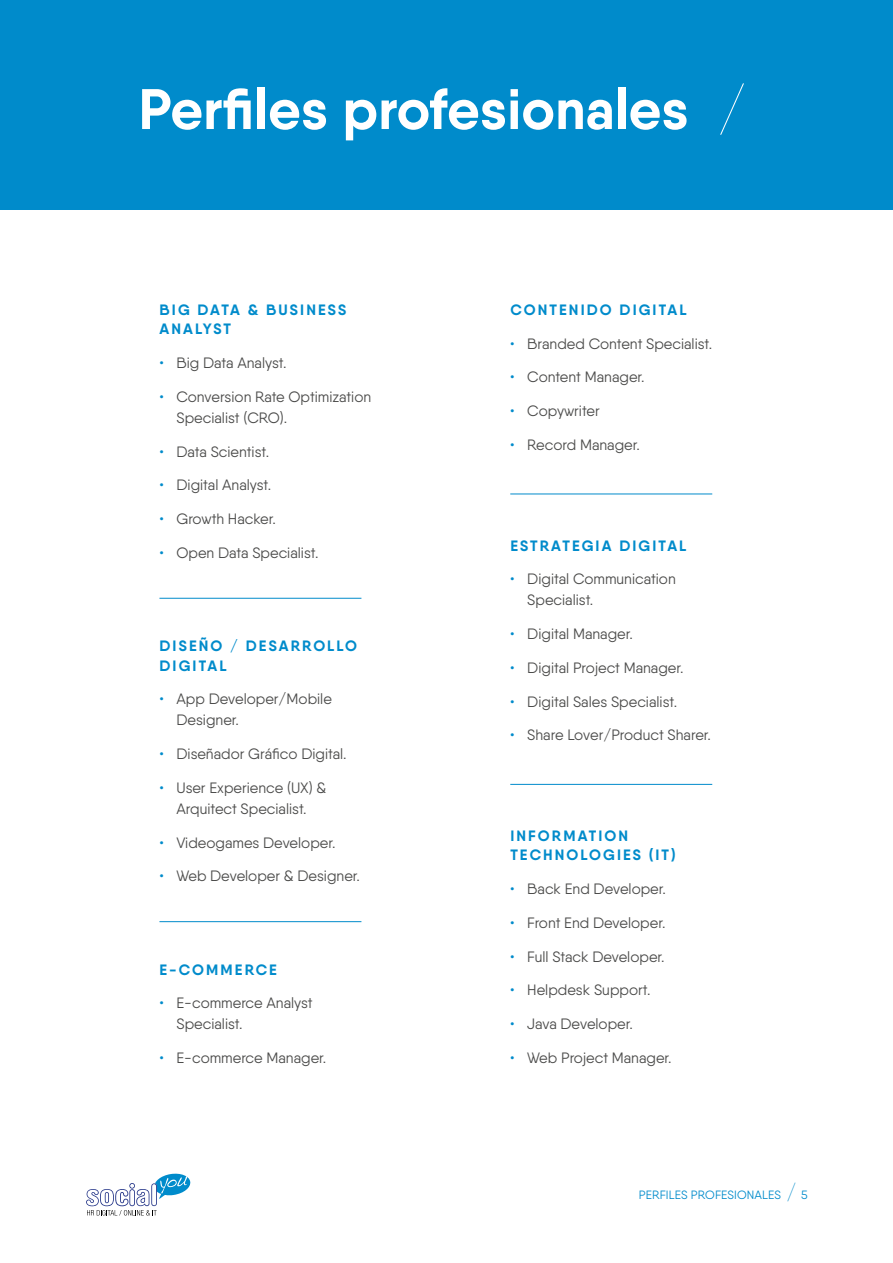
<style>
.page{position:relative;width:893px;height:1263px;background:#fff}
.page>*{position:absolute;margin:0;border:0;box-sizing:border-box;transform-origin:0 0}
.t1{font:700 57px "Qanelas";color:#fff}
.t2{font:15px/21px "Qanelas";color:#4a4a49}
.t3{font:700 15px/19.5px "Qanelas";letter-spacing:.14em;color:#008bcb}
.t4{font:12px "Qanelas";letter-spacing:.01em;color:#008bcb}
.s1{font-weight:100}
.s2{color:#008bcb}
.s3{font-family:"Uni Sans";font-weight:100;font-size:25.5px}
</style>
<div class="page">
<div style="left:0;top:0;width:893px;height:210px;background:#008bcb"></div>
<hr style="left:159px;top:598px;width:202px;height:1px;background:#008bcb">
<hr style="left:159px;top:921px;width:202px;height:1px;background:#008bcb">
<hr style="left:510px;top:494px;width:202px;height:1px;background:#008bcb">
<hr style="left:510px;top:784px;width:202px;height:1px;background:#008bcb">
<svg style="left:86px;top:1173px;width:105px;height:42px"></svg>
<h1 class="t1" style="left:138px;top:73px;width:610px">Perfiles profesionales <span class="s1">/</span></h1>
<p class="t3" style="left:160px;top:300px;width:188px">BIG DATA &amp; BUSINESS<br>ANALYST</p>
<p class="t2" style="left:159px;top:352px;width:129px"><span class="s2">•</span> Big Data Analyst.</p>
<p class="t2" style="left:176px;top:386px;width:196px;text-indent:-17px"><span class="s2">•</span> Conversion Rate Optimization<br>Specialist (CRO).</p>
<p class="t2" style="left:159px;top:441px;width:111px"><span class="s2">•</span> Data Scientist.</p>
<p class="t2" style="left:159px;top:475px;width:113px"><span class="s2">•</span> Digital Analyst.</p>
<p class="t2" style="left:159px;top:508px;width:118px"><span class="s2">•</span> Growth Hacker.</p>
<p class="t2" style="left:159px;top:542px;width:161px"><span class="s2">•</span> Open Data Specialist.</p>
<p class="t3" style="left:160px;top:636px;width:199px">DISEÑO / DESARROLLO<br>DIGITAL</p>
<p class="t2" style="left:176px;top:688px;width:157px;text-indent:-17px"><span class="s2">•</span> App Developer/Mobile<br>Designer.</p>
<p class="t2" style="left:159px;top:743px;width:189px"><span class="s2">•</span> Diseñador Gráfico Digital.</p>
<p class="t2" style="left:159px;top:777px;width:168px;text-align:center"><span class="s2">•</span> User Experience (UX) &amp;<br>Arquitect Specialist.</p>
<p class="t2" style="left:159px;top:832px;width:178px"><span class="s2">•</span> Videogames Developer.</p>
<p class="t2" style="left:159px;top:865px;width:202px"><span class="s2">•</span> Web Developer &amp; Designer.</p>
<p class="t3" style="left:160px;top:959px;width:119px">E-COMMERCE</p>
<p class="t2" style="left:176px;top:992px;width:138px;text-indent:-17px"><span class="s2">•</span> E-commerce Analyst<br>Specialist.</p>
<p class="t2" style="left:159px;top:1047px;width:168px"><span class="s2">•</span> E-commerce Manager.</p>
<p class="t3" style="left:510px;top:300px;width:178px">CONTENIDO DIGITAL</p>
<p class="t2" style="left:510px;top:333px;width:203px"><span class="s2">•</span> Branded Content Specialist.</p>
<p class="t2" style="left:510px;top:367px;width:136px"><span class="s2">•</span> Content Manager.</p>
<p class="t2" style="left:510px;top:400px;width:91px"><span class="s2">•</span> Copywriter</p>
<p class="t2" style="left:510px;top:434px;width:131px"><span class="s2">•</span> Record Manager.</p>
<p class="t3" style="left:510px;top:535px;width:178px">ESTRATEGIA DIGITAL</p>
<p class="t2" style="left:527px;top:568px;width:150px;text-indent:-17px"><span class="s2">•</span> Digital Communication<br>Specialist.</p>
<p class="t2" style="left:510px;top:623px;width:124px"><span class="s2">•</span> Digital Manager.</p>
<p class="t2" style="left:510px;top:657px;width:175px"><span class="s2">•</span> Digital Project Manager.</p>
<p class="t2" style="left:510px;top:691px;width:168px"><span class="s2">•</span> Digital Sales Specialist.</p>
<p class="t2" style="left:510px;top:724px;width:202px"><span class="s2">•</span> Share Lover/Product Sharer.</p>
<p class="t3" style="left:510px;top:826px;width:167px">INFORMATION<br>TECHNOLOGIES (IT)</p>
<p class="t2" style="left:510px;top:878px;width:157px"><span class="s2">•</span> Back End Developer.</p>
<p class="t2" style="left:510px;top:912px;width:157px"><span class="s2">•</span> Front End Developer.</p>
<p class="t2" style="left:510px;top:946px;width:156px"><span class="s2">•</span> Full Stack Developer.</p>
<p class="t2" style="left:510px;top:979px;width:142px"><span class="s2">•</span> Helpdesk Support.</p>
<p class="t2" style="left:510px;top:1013px;width:124px"><span class="s2">•</span> Java Developer.</p>
<p class="t2" style="left:510px;top:1047px;width:163px"><span class="s2">•</span> Web Project Manager.</p>
<p class="t4" style="left:639px;top:1187px;width:171px">PERFILES PROFESIONALES <span class="s3">/</span> 5</p>
</div>
